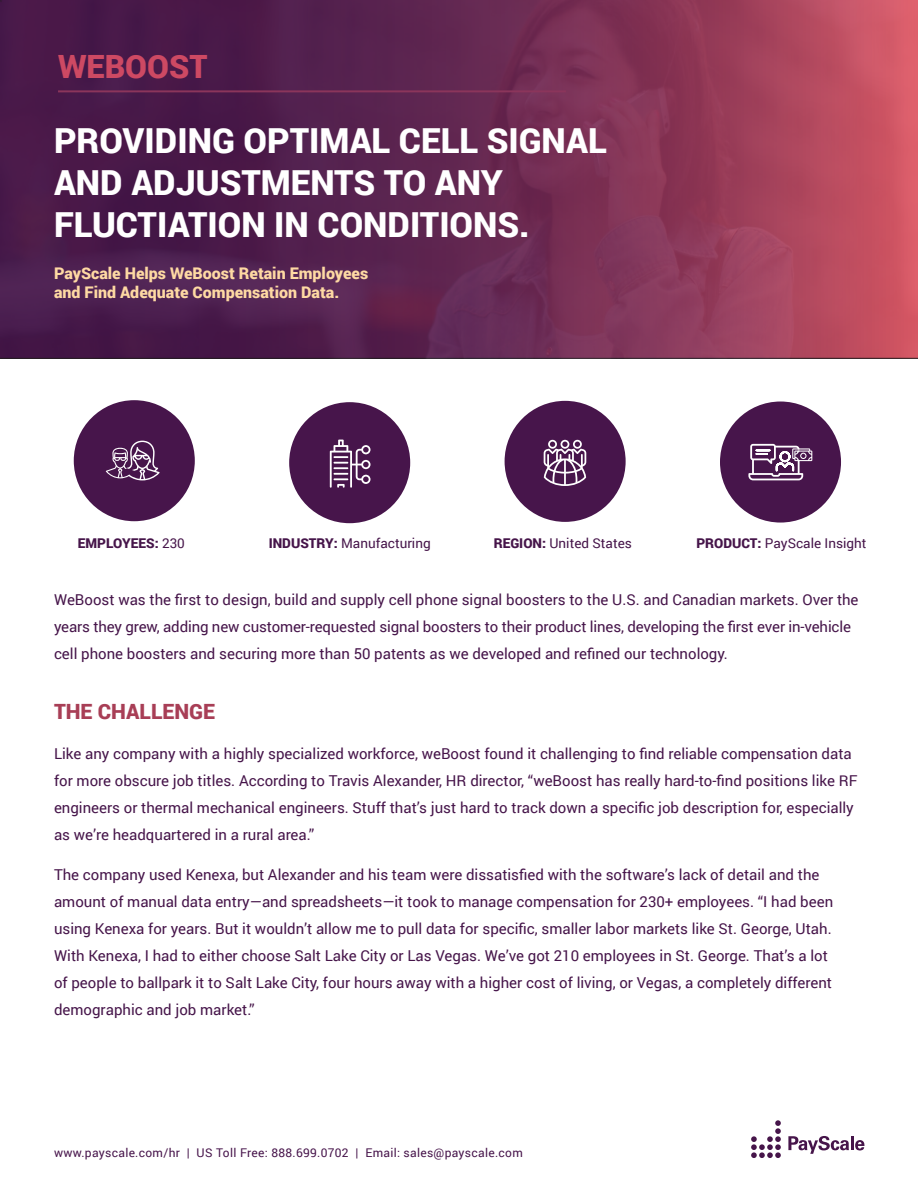
<style>
.page{position:relative;width:918px;height:1188px;background:#fff}
.page>*{position:absolute;margin:0;border:0;box-sizing:border-box;transform-origin:0 0}
.titles{font:900 34.5px/42px "Roboto";color:#fff}
.Header_Title_-_h1{font:900 32.1px "Roboto";color:#cd4963}
.text{font:900 21px "Roboto";color:#a83e56}
.SubHeading_-_Main{font:900 16.05px/19.2px "Roboto";color:#fed9a3}
.text-2{font:15px/27px "Roboto";color:#46154a}
.sub_titles{font:13.5px "Roboto";color:#46154a}
.sub_titles-2{font:900 13.5px "Roboto";color:#46154a}
.t1{font:12px "Roboto";letter-spacing:.025em;color:#47154b}
.s1{font-weight:400}
.s2{font-weight:900}
</style>
<div class="page">
<svg style="left:751px;top:1120px;width:30px;height:38px"></svg>
<svg style="left:788px;top:1136px;width:61px;height:18px"></svg>
<hr style="left:851px;top:1136px;width:3px;height:14px;background:#46154a">
<svg style="left:855px;top:1140px;width:9px;height:10px"></svg>
<svg style="left:0;top:0;width:918px;height:359px;background:#712d53"></svg>
<div style="left:74px;top:400px;width:121px;height:121px;background:#47154b;border-radius:50%"></div>
<div style="left:505px;top:401px;width:121px;height:121px;background:#47154b;border-radius:50%"></div>
<div style="left:720px;top:402px;width:121px;height:121px;background:#47154b;border-radius:50%"></div>
<div style="left:289px;top:402px;width:121px;height:121px;background:#47154b;border-radius:50%"></div>
<hr style="left:58px;top:90px;width:508px;height:2px;background:#8b355b">
<svg style="left:106px;top:441px;width:54px;height:39px"></svg>
<svg style="left:748px;top:444px;width:64px;height:36px"></svg>
<svg style="left:544px;top:440px;width:42px;height:46px"></svg>
<svg style="left:330px;top:440px;width:41px;height:48px"></svg>
<p class="Header_Title_-_h1" style="left:58px;top:44px;width:151px">WEBOOST</p>
<p class="titles" style="left:54px;top:118px;width:554px">PROVIDING OPTIMAL CELL SIGNAL<br>AND ADJUSTMENTS TO ANY<br>FLUCTIATION IN CONDITIONS.</p>
<p class="SubHeading_-_Main" style="left:54px;top:263px;width:316px">PayScale Helps WeBoost Retain Employees and Find Adequate Compensation Data.</p>
<p class="sub_titles-2" style="left:78px;top:533px;width:109px">EMPLOYEES: <span class="s1">230</span></p>
<p class="sub_titles" style="left:269px;top:533px;width:164px"><span class="s2">INDUSTRY:</span> Manufacturing</p>
<p class="sub_titles" style="left:494px;top:533px;width:140px"><span class="s2">REGION:</span> United States</p>
<p class="sub_titles" style="left:696px;top:533px;width:172px"><span class="s2">PRODUCT:</span> PayScale Insight</p>
<p class="text-2" style="left:54px;top:586px;width:806px">WeBoost was the first to design, build and supply cell phone signal boosters to the U.S. and Canadian markets. Over the years they grew, adding new customer-requested signal boosters to their product lines, developing the first ever in-vehicle cell phone boosters and securing more than 50 patents as we developed and refined our technology.</p>
<p class="text" style="left:54px;top:696px;width:162px">THE CHALLENGE</p>
<p class="text-2" style="left:54px;top:739px;width:805px">Like any company with a highly specialized workforce, weBoost found it challenging to find reliable compensation data for more obscure job titles. According to Travis Alexander, HR director, “weBoost has really hard-to-find positions like RF engineers or thermal mechanical engineers. Stuff that’s just hard to track down a specific job description for, especially as we’re headquartered in a rural area.”</p>
<p class="text-2" style="left:54px;top:861px;width:781px">The company used Kenexa, but Alexander and his team were dissatisfied with the software’s lack of detail and the amount of manual data entry—and spreadsheets—it took to manage compensation for 230+ employees. “I had been using Kenexa for years. But it wouldn’t allow me to pull data for specific, smaller labor markets like St. George, Utah.<br>With Kenexa, I had to either choose Salt Lake City or Las Vegas. We’ve got 210 employees in St. George. That’s a lot of people to ballpark it to Salt Lake City, four hours away with a higher cost of living, or Vegas, a completely different demographic and job market.”</p>
<p class="t1" style="left:54px;top:1144px;width:470px">www.payscale.com/hr | US Toll Free: 888.699.0702 | Email: sales@payscale.com</p>
</div>
